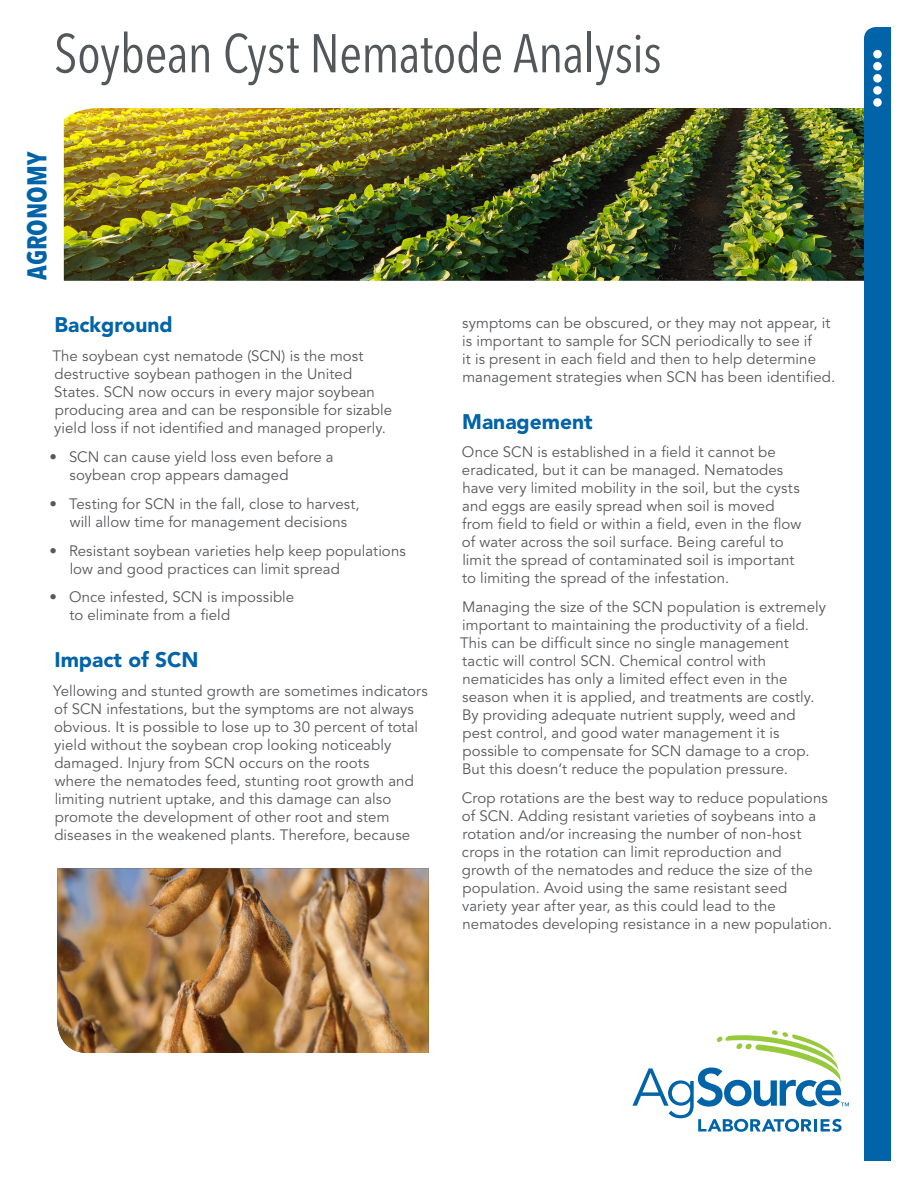
<style>
.page{position:relative;width:918px;height:1188px;background:#fff}
.page>*{position:absolute;margin:0;border:0;box-sizing:border-box;transform-origin:0 0}
.t1{font:condensed 54px "Avenir Next LT Pro";letter-spacing:-.01em;color:#545759}
.t2{font:700 condensed 27px "Avenir Next LT Pro";color:#0163a8}
.bullets{font:900 21px "Avenir LT Std";color:#0163a8}
.Body_Copy{font:900 21px "Avenir LT Std";color:#0163a8}
.Body_Copy-2{font:15px/18px "Avenir LT Std";letter-spacing:.005em;color:#57585a}
.bullets-2{font:15px/18px "Avenir LT Std";letter-spacing:.005em;color:#57585a}
</style>
<div class="page">
<img style="left:64px;top:108px;width:800px;height:173px">
<div style="left:864px;top:27px;width:27px;height:1134px;background:#0163a8"></div>
<div style="left:873px;top:50px;width:9px;height:8px;background:#fff;border-radius:50%"></div>
<div style="left:873px;top:62px;width:9px;height:9px;background:#fff;border-radius:50%"></div>
<div style="left:873px;top:74px;width:9px;height:9px;background:#fff;border-radius:50%"></div>
<div style="left:873px;top:86px;width:9px;height:9px;background:#fff;border-radius:50%"></div>
<div style="left:873px;top:98px;width:9px;height:9px;background:#fff;border-radius:50%"></div>
<svg style="left:632px;top:1030px;width:217px;height:102px"></svg>
<img style="left:57px;top:868px;width:372px;height:185px">
<p class="t1" style="left:54px;top:21px;width:609px">Soybean Cyst Nematode Analysis</p>
<p class="t2" style="left:21px;top:280px;width:130px;rotate:-90deg">AGRONOMY</p>
<p class="Body_Copy" style="left:54px;top:312px;width:120px">Background</p>
<p class="bullets-2" style="left:52px;top:347px;width:341px">The soybean cyst nematode (SCN) is the most destructive soybean pathogen in the United States. SCN now occurs in every major soybean producing area and can be responsible for sizable yield loss if not identified and managed properly.</p>
<p class="bullets-2" style="left:69px;top:448px;width:266px;text-indent:-20px">• SCN can cause yield loss even before a soybean crop appears damaged</p>
<p class="bullets-2" style="left:49px;top:495px;width:312px;text-align:center">• Testing for SCN in the fall, close to harvest, will allow time for management decisions</p>
<p class="bullets-2" style="left:70px;top:542px;width:338px;text-indent:-20px">• Resistant soybean varieties help keep populations low and good practices can limit spread</p>
<p class="bullets-2" style="left:70px;top:589px;width:226px;text-indent:-20px">• Once infested, SCN is impossible to eliminate from a field</p>
<p class="bullets" style="left:55px;top:647px;width:146px">Impact of SCN</p>
<p class="bullets-2" style="left:53px;top:682px;width:376px">Yellowing and stunted growth are sometimes indicators of SCN infestations, but the symptoms are not always obvious. It is possible to lose up to 30 percent of total yield without the soybean crop looking noticeably damaged. Injury from SCN occurs on the roots<br>where the nematodes feed, stunting root growth and limiting nutrient uptake, and this damage can also promote the development of other root and stem diseases in the weakened plants. Therefore, because</p>
<p class="bullets-2" style="left:462px;top:314px;width:375px">symptoms can be obscured, or they may not appear, it is important to sample for SCN periodically to see if<br>it is present in each field and then to help determine management strategies when SCN has been identified.</p>
<p class="bullets" style="left:462px;top:409px;width:132px">Management</p>
<p class="Body_Copy-2" style="left:462px;top:444px;width:341px">Once SCN is established in a field it cannot be eradicated, but it can be managed. Nematodes have very limited mobility in the soil, but the cysts and eggs are easily spread when soil is moved from field to field or within a field, even in the flow of water across the soil surface. Being careful to limit the spread of contaminated soil is important to limiting the spread of the infestation.</p>
<p class="Body_Copy-2" style="left:460px;top:599px;width:367px">Managing the size of the SCN population is extremely important to maintaining the productivity of a field.<br>This can be difficult since no single management tactic will control SCN. Chemical control with nematicides has only a limited effect even in the season when it is applied, and treatments are costly.<br>By providing adequate nutrient supply, weed and pest control, and good water management it is possible to compensate for SCN damage to a crop.<br>But this doesn’t reduce the population pressure.</p>
<p class="Body_Copy-2" style="left:462px;top:789px;width:372px">Crop rotations are the best way to reduce populations of SCN. Adding resistant varieties of soybeans into a rotation and/or increasing the number of non-host crops in the rotation can limit reproduction and growth of the nematodes and reduce the size of the population. Avoid using the same resistant seed variety year after year, as this could lead to the nematodes developing resistance in a new population.</p>
</div>
